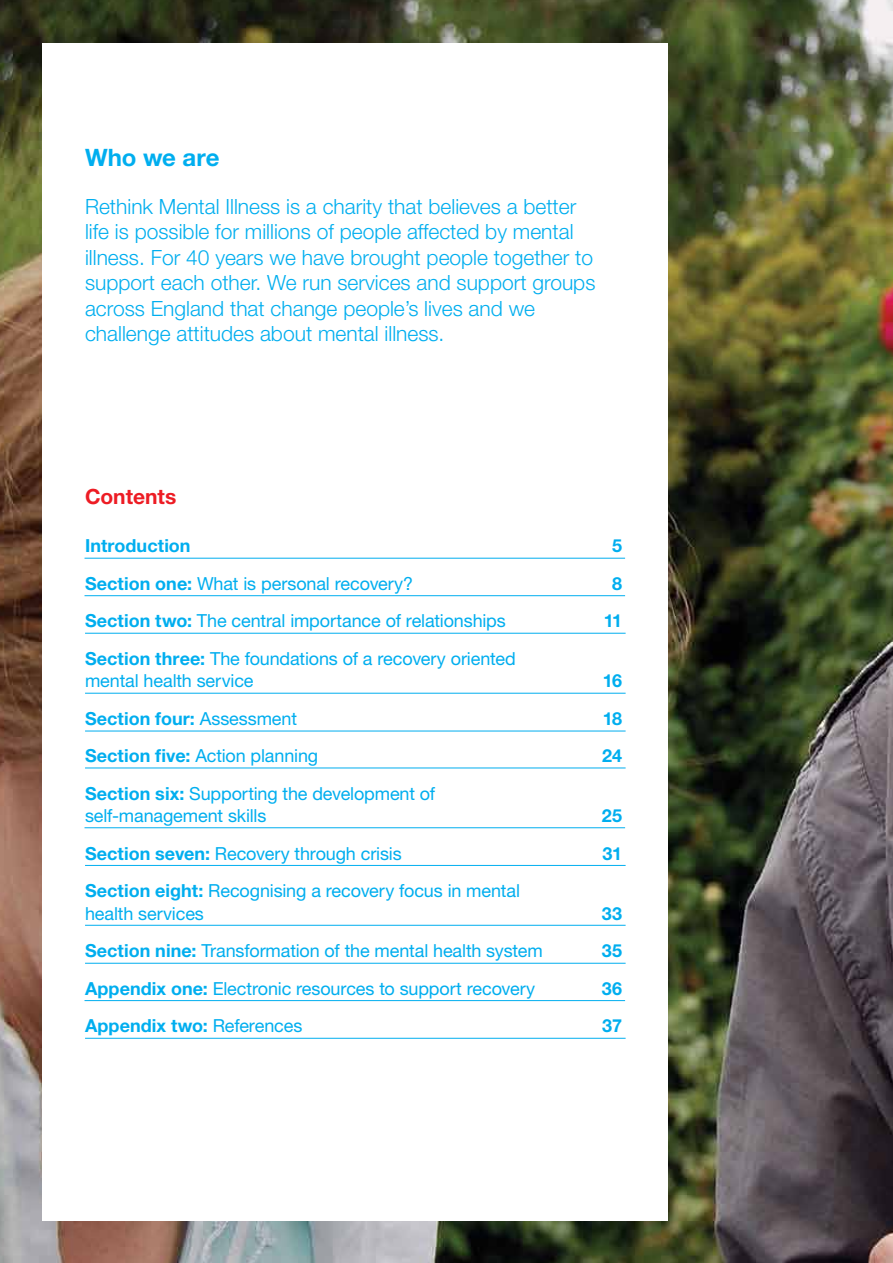
<style>
.page{position:relative;width:893px;height:1263px;background:#fff}
.page>*{position:absolute;margin:0;border:0;box-sizing:border-box;transform-origin:0 0}
.t1{font:700 24px "Helvetica Neue LT Pro";letter-spacing:.005em;color:#00aeef}
.t2{font:300 21px/25.5px "Helvetica Neue LT Pro";color:#00aeef}
.t3{font:700 21px "Helvetica Neue LT Pro";color:#ed1c24}
.t4{font:18px/22.5px "Helvetica Neue LT Pro";letter-spacing:-.01em;color:#00aeef}
.t5{font:700 18px "Helvetica Neue LT Pro";letter-spacing:.005em;color:#00aeef}
.s1{font-weight:700}
.s2{font-weight:400}
</style>
<div class="page">
<img style="left:0;top:0;width:893px;height:1263px">
<div style="left:43px;top:43px;width:625px;height:1177px;background:#fff"></div>
<hr style="left:85px;top:558px;width:540px;height:1px;background:#00aeef">
<hr style="left:85px;top:595px;width:540px;height:1px;background:#00aeef">
<hr style="left:85px;top:633px;width:541px;height:1px;background:#00aeef">
<hr style="left:85px;top:693px;width:541px;height:1px;background:#00aeef">
<hr style="left:85px;top:731px;width:541px;height:1px;background:#00aeef">
<hr style="left:85px;top:768px;width:541px;height:1px;background:#00aeef">
<hr style="left:85px;top:827px;width:540px;height:1px;background:#00aeef">
<hr style="left:85px;top:865px;width:541px;height:1px;background:#00aeef">
<hr style="left:85px;top:925px;width:541px;height:1px;background:#00aeef">
<hr style="left:85px;top:963px;width:541px;height:1px;background:#00aeef">
<hr style="left:85px;top:1000px;width:540px;height:1px;background:#00aeef">
<hr style="left:85px;top:1038px;width:541px;height:1px;background:#00aeef">
<h1 class="t1" style="left:85px;top:143px;width:136px">Who we are</h1>
<p class="t2" style="left:85px;top:193px;width:512px">Rethink Mental Illness is a charity that believes a better life is possible for millions of people affected by mental illness. For 40 years we have brought people together to support each other. We run services and support groups across England that change people’s lives and we challenge attitudes about mental illness.</p>
<p class="t3" style="left:85px;top:483px;width:93px">Contents</p>
<p class="t5" style="left:85px;top:534px;width:107px">Introduction</p>
<p class="t5" style="left:612px;top:534px;width:12px">5</p>
<p class="t4" style="left:85px;top:572px;width:330px"><span class="s1">Section one:</span> What is personal recovery?</p>
<p class="t5" style="left:612px;top:572px;width:12px">8</p>
<p class="t4" style="left:85px;top:609px;width:422px"><span class="s1">Section two:</span> The central importance of relationships</p>
<p class="t5" style="left:604px;top:609px;width:20px">11</p>
<p class="t4" style="left:85px;top:647px;width:432px"><span class="s1">Section three:</span> The foundations of a recovery oriented mental health service</p>
<p class="t5" style="left:603px;top:669px;width:21px">16</p>
<p class="t5" style="left:85px;top:707px;width:213px">Section four: <span class="s2">Assessment</span></p>
<p class="t5" style="left:603px;top:707px;width:21px">18</p>
<p class="t4" style="left:85px;top:744px;width:235px"><span class="s1">Section five:</span> Action planning</p>
<p class="t5" style="left:602px;top:744px;width:22px">24</p>
<p class="t4" style="left:85px;top:782px;width:352px"><span class="s1">Section six:</span> Supporting the development of self-management skills</p>
<p class="t5" style="left:602px;top:804px;width:22px">25</p>
<p class="t4" style="left:85px;top:842px;width:318px"><span class="s1">Section seven:</span> Recovery through crisis</p>
<p class="t5" style="left:603px;top:842px;width:21px">31</p>
<p class="t4" style="left:85px;top:879px;width:437px"><span class="s1">Section eight:</span> Recognising a recovery focus in mental health services</p>
<p class="t5" style="left:602px;top:902px;width:22px">33</p>
<p class="t4" style="left:85px;top:939px;width:459px"><span class="s1">Section nine:</span> Transformation of the mental health system</p>
<p class="t5" style="left:602px;top:939px;width:22px">35</p>
<p class="t4" style="left:85px;top:977px;width:452px"><span class="s1">Appendix one:</span> Electronic resources to support recovery</p>
<p class="t5" style="left:602px;top:977px;width:22px">36</p>
<p class="t5" style="left:85px;top:1014px;width:219px">Appendix two: <span class="s2">References</span></p>
<p class="t5" style="left:602px;top:1014px;width:21px">37</p>
</div>
